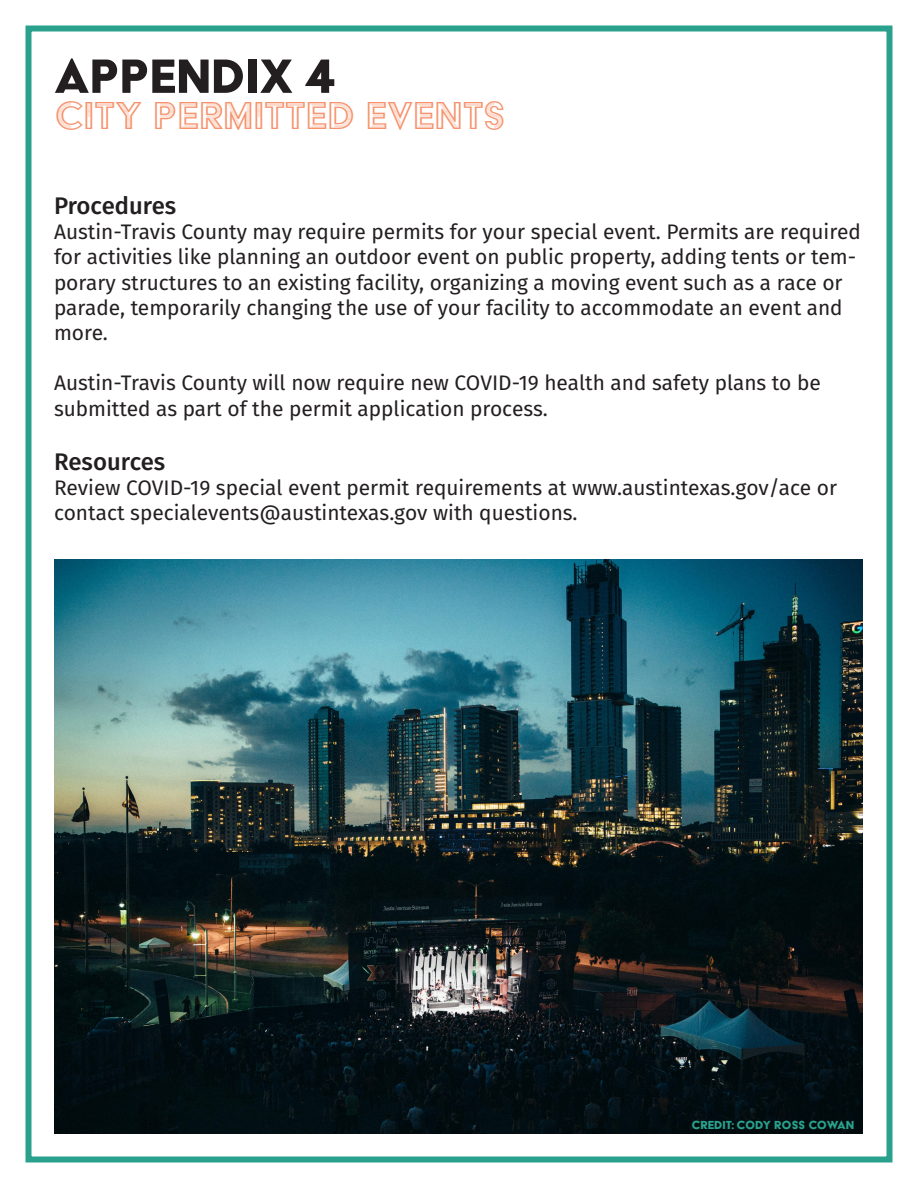
<style>
.page{position:relative;width:918px;height:1188px;background:#fff}
.page>*{position:absolute;margin:0;border:0;box-sizing:border-box;transform-origin:0 0}
.t1{font:55.5px "Acier BAT Text Solid";color:#231f20}
.t2{font:45px "Acier BAT Text Gris";color:#f6926c}
.t3{font:500 24px "Fira Sans";color:#231f20}
.t4{font:21px/25.2px "Fira Sans";color:#231f20}
.t5{font:13.5px "Acier BAT Text Solid";color:#29a18c}
</style>
<div class="page">
<div style="left:26px;top:26px;width:866px;height:1136px;border:6px solid #29a18c"></div>
<img style="left:54px;top:559px;width:808px;height:575px">
<p class="t1" style="left:54px;top:47px;width:283px">APPENDIX 4</p>
<p class="t2" style="left:54px;top:92px;width:453px">CITY PERMITTED EVENTS</p>
<p class="t3" style="left:54px;top:186px;width:124px">Procedures</p>
<p class="t4" style="left:54px;top:219px;width:808px">Austin-Travis County may require permits for your special event. Permits are required for activities like planning an outdoor event on public property, adding tents or tem&shy;porary structures to an existing facility, organizing a moving event such as a race or parade, temporarily changing the use of your facility to accommodate an event and more.</p>
<p class="t4" style="left:54px;top:370px;width:768px">Austin-Travis County will now require new COVID-19 health and safety plans to be submitted as part of the permit application process.</p>
<p class="t3" style="left:54px;top:442px;width:113px">Resources</p>
<p class="t4" style="left:54px;top:474px;width:785px">Review COVID-19 special event permit requirements at www.austintexas.gov/ace or contact specialevents@austintexas.gov with questions.</p>
<p class="t5" style="left:692px;top:1118px;width:164px">CREDIT: CODY ROSS COWAN</p>
</div>
